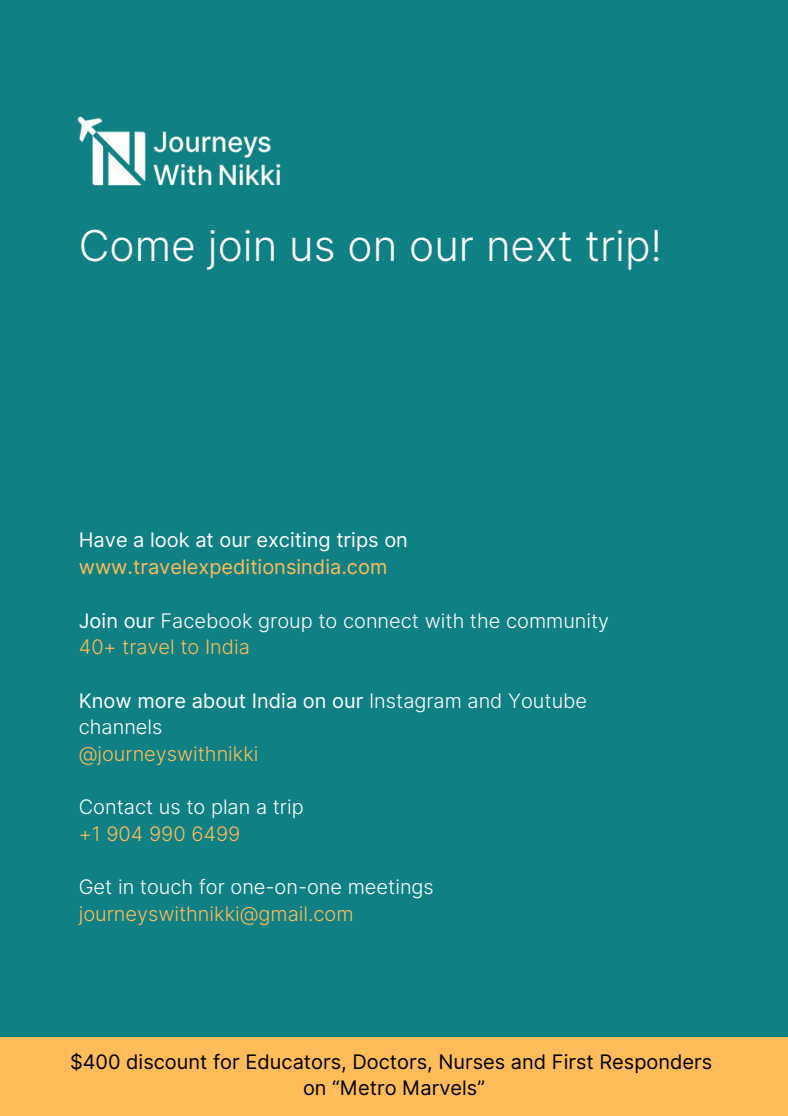
<style>
.page{position:relative;width:788px;height:1116px;background:#0f8084}
.page>*{position:absolute;margin:0;border:0;box-sizing:border-box;transform-origin:0 0}
.t1{font:300 42.5px "Inter";color:#fff}
.t2{font:300 20px/26.8px "Inter";color:#fff}
.t3{font:300 20px "Inter";color:#ffbc59}
.t4{font:20px "Inter";color:#000}
.t5{font:20px/26.8px "Inter";color:#ffbc59}
.s1{color:#fff}
.s2{font-weight:400}
</style>
<div class="page">
<img style="left:77px;top:116px;width:204px;height:70px">
<div style="left:0;top:1037px;width:788px;height:79px;background:#ffbc59"></div>
<p class="t1" style="left:79px;top:220px;width:585px">Come join us on our next trip!</p>
<h1 class="t5" style="left:79px;top:527px;width:330px"><span class="s1">Have a look at our exciting trips on </span>www.travelexpeditionsindia.com</h1>
<p class="t2" style="left:79px;top:607px;width:532px"><span class="s2">Join our</span> Facebook group to connect with the community</p>
<p class="t3" style="left:79px;top:635px;width:173px">40+ travel to India</p>
<p class="t2" style="left:79px;top:687px;width:510px"><span class="s2">Know more about India on our</span> Instagram and Youtube channels</p>
<p class="t3" style="left:79px;top:741px;width:181px">@journeyswithnikki</p>
<p class="t2" style="left:79px;top:793px;width:226px">Contact us to plan a trip</p>
<p class="t3" style="left:79px;top:821px;width:163px">+1 904 990 6499</p>
<p class="t2" style="left:79px;top:873px;width:356px">Get in touch for one-on-one meetings</p>
<p class="t3" style="left:79px;top:901px;width:276px">journeyswithnikki@gmail.com</p>
<p class="t4" style="left:70px;top:1050px;width:643px">$400 discount for Educators, Doctors, Nurses and First Responders</p>
<p class="t4" style="left:303px;top:1076px;width:183px">on “Metro Marvels”</p>
</div>
